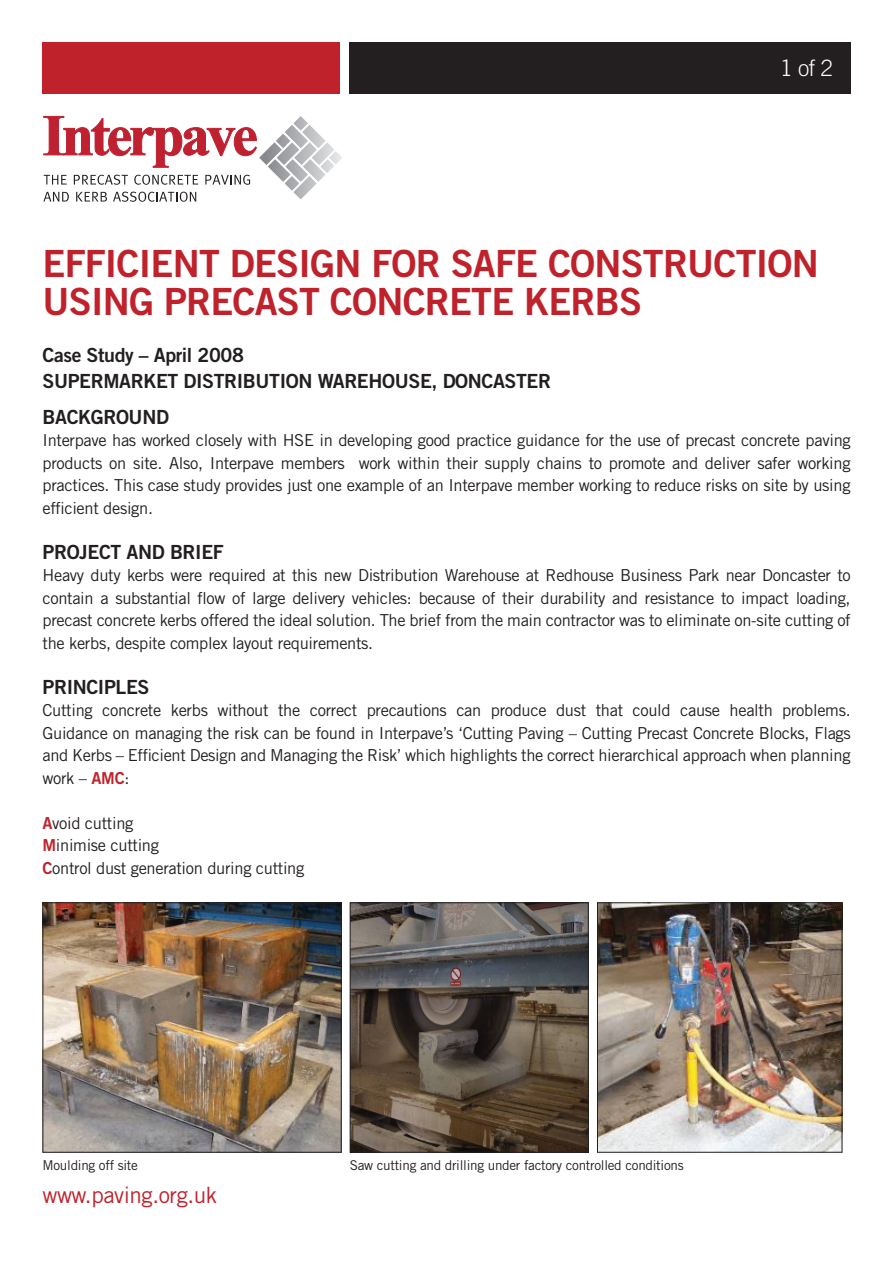
<style>
.page{position:relative;width:893px;height:1263px;background:#fff}
.page>*{position:absolute;margin:0;border:0;box-sizing:border-box;transform-origin:0 0}
.t1{font:37.5px/37.5px "Trade Gothic Bold Two";letter-spacing:-.02em;color:#c0222c}
.t2{font:22.5px "Trade Gothic";letter-spacing:-.02em;color:#c0222c}
.t3{font:300 22.5px "Trade Gothic";color:#fff}
.t4{font:19.5px/25.5px "Trade Gothic Bold Two";letter-spacing:-.02em;color:#231f20}
.t5{font:16.5px/22.5px "Trade Gothic";letter-spacing:-.02em;color:#231f20;text-align:justify}
.t6{font:13.5px "Trade Gothic";letter-spacing:-.02em;color:#231f20}
.s1{font-family:"Trade Gothic Bold Two";color:#c0222c}
</style>
<div class="page">
<div style="left:349px;top:43px;width:501px;height:51px;background:#231f20"></div>
<div style="left:43px;top:43px;width:297px;height:51px;background:#c0222c"></div>
<svg style="left:43px;top:115px;width:299px;height:87px"></svg>
<img style="left:599px;top:904px;width:241px;height:246px">
<div style="left:597px;top:902px;width:245px;height:250px;border:1px solid #231f20"></div>
<img style="left:352px;top:904px;width:235px;height:246px">
<div style="left:350px;top:902px;width:239px;height:250px;border:1px solid #231f20"></div>
<img style="left:45px;top:904px;width:295px;height:246px">
<div style="left:43px;top:902px;width:299px;height:250px;border:1px solid #231f20"></div>
<h2 class="t3" style="left:780px;top:55px;width:54px">1 of 2</h2>
<h1 class="t1" style="left:43px;top:244px;width:778px">EFFICIENT DESIGN FOR SAFE CONSTRUCTION<br>USING PRECAST CONCRETE KERBS</h1>
<p class="t4" style="left:43px;top:342px;width:510px">Case Study – April 2008<br>SUPERMARKET DISTRIBUTION WAREHOUSE, DONCASTER</p>
<p class="t4" style="left:43px;top:404px;width:128px">BACKGROUND</p>
<p class="t5" style="left:43px;top:429px;width:810px">Interpave has worked closely with HSE in developing good practice guidance for the use of precast concrete paving products on site. Also, Interpave members work within their supply chains to promote and deliver safer working practices. This case study provides just one example of an Interpave member working to reduce risks on site by using efficient design.</p>
<p class="t4" style="left:43px;top:539px;width:183px">PROJECT AND BRIEF</p>
<p class="t5" style="left:43px;top:564px;width:810px">Heavy duty kerbs were required at this new Distribution Warehouse at Redhouse Business Park near Doncaster to contain a substantial flow of large delivery vehicles: because of their durability and resistance to impact loading, precast concrete kerbs offered the ideal solution. The brief from the main contractor was to eliminate on-site cutting of the kerbs, despite complex layout requirements.</p>
<p class="t4" style="left:43px;top:674px;width:108px">PRINCIPLES</p>
<p class="t5" style="left:43px;top:699px;width:810px">Cutting concrete kerbs without the correct precautions can produce dust that could cause health problems.<br>Guidance on managing the risk can be found in Interpave’s ‘Cutting Paving – Cutting Precast Concrete Blocks, Flags and Kerbs – Efficient Design and Managing the Risk’ which highlights the correct hierarchical approach when planning work – <span class="s1">AMC</span>:</p>
<p class="t5" style="left:43px;top:811px;width:263px;text-align:left"><span class="s1">A</span>void cutting<br><span class="s1">M</span>inimise cutting<br><span class="s1">C</span>ontrol dust generation during cutting</p>
<p class="t6" style="left:43px;top:1157px;width:97px">Moulding off site</p>
<p class="t6" style="left:350px;top:1157px;width:335px">Saw cutting and drilling under factory controlled conditions</p>
<h2 class="t2" style="left:43px;top:1181px;width:176px">www.paving.org.uk</h2>
</div>
